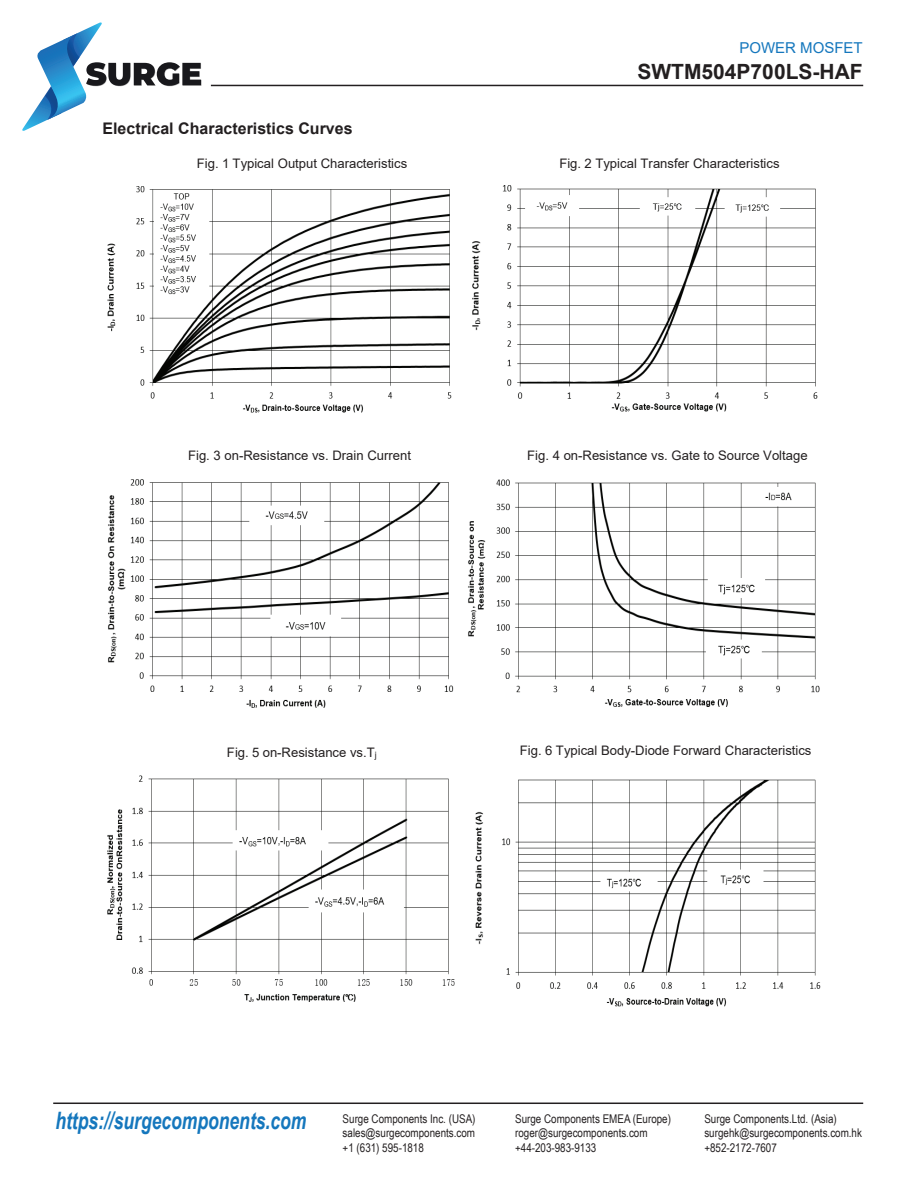
<style>
.page{position:relative;width:918px;height:1188px;background:#fff}
.page>*{position:absolute;margin:0;border:0;box-sizing:border-box;transform-origin:0 0}
.t1{font:italic 700 24px "Arial Narrow";color:#1577bd;scale:.89 1}
.t2{font:700 21px "Arial";color:#231f20}
.t3{font:700 16.05px "Arial";color:#231f20}
.t4{font:15px "Arial";color:#1577bd}
.t5{font:13.05px "Arial";color:#231f20}
.t6{font:12px/14.4px "Arial Narrow";color:#231f20}
.s1{font-size:8.7px}
</style>
<div class="page">
<svg style="left:22px;top:22px;width:180px;height:109px"></svg>
<hr style="left:211px;top:85px;width:652px;height:1px;background:#231f20">
<hr style="left:53px;top:1103px;width:810px;height:1px;background:#231f20">
<img style="left:136px;top:186px;width:316px;height:227px">
<img style="left:502px;top:185px;width:316px;height:227px">
<img style="left:130px;top:479px;width:324px;height:229px">
<img style="left:468px;top:479px;width:352px;height:228px">
<img style="left:107px;top:775px;width:348px;height:227px">
<img style="left:502px;top:779px;width:319px;height:228px">
<img style="left:475px;top:811px;width:8px;height:134px">
<img style="left:108px;top:495px;width:18px;height:168px">
<img style="left:472px;top:241px;width:9px;height:90px">
<img style="left:107px;top:243px;width:9px;height:89px">
<p class="t3" style="left:102px;top:117px;width:252px">Electrical Characteristics Curves</p>
<p class="t4" style="left:739px;top:38px;width:125px">POWER MOSFET</p>
<h2 class="t2" style="left:637px;top:56px;width:227px">SWTM504P700LS-HAF</h2>
<p class="t5" style="left:197px;top:155px;width:212px">Fig. 1 Typical Output Characteristics</p>
<p class="t5" style="left:559px;top:154px;width:222px">Fig. 2 Typical Transfer Characteristics</p>
<p class="t5" style="left:188px;top:446px;width:224px">Fig. 3 on-Resistance vs. Drain Current</p>
<p class="t5" style="left:527px;top:447px;width:282px">Fig. 4 on-Resistance vs. Gate to Source Voltage</p>
<p class="t5" style="left:227px;top:743px;width:151px">Fig. 5 on-Resistance vs.T<span class="s1">j</span></p>
<p class="t5" style="left:520px;top:742px;width:293px">Fig. 6 Typical Body-Diode Forward Characteristics</p>
<h1 class="t1" style="left:55px;top:1102px;width:284px">https://surgecomponents.com</h1>
<p class="t6" style="left:343px;top:1111px;width:134px;text-align:justify">Surge Components Inc. (USA) sales@surgecomponents.com +1 (631) 595-1818</p>
<p class="t6" style="left:515px;top:1111px;width:157px">Surge Components EMEA (Europe) roger@surgecomponents.com +44-203-983-9133</p>
<p class="t6" style="left:704px;top:1111px;width:159px">Surge Components.Ltd. (Asia) surgehk@surgecomponents.com.hk +852-2172-7607</p>
</div>
